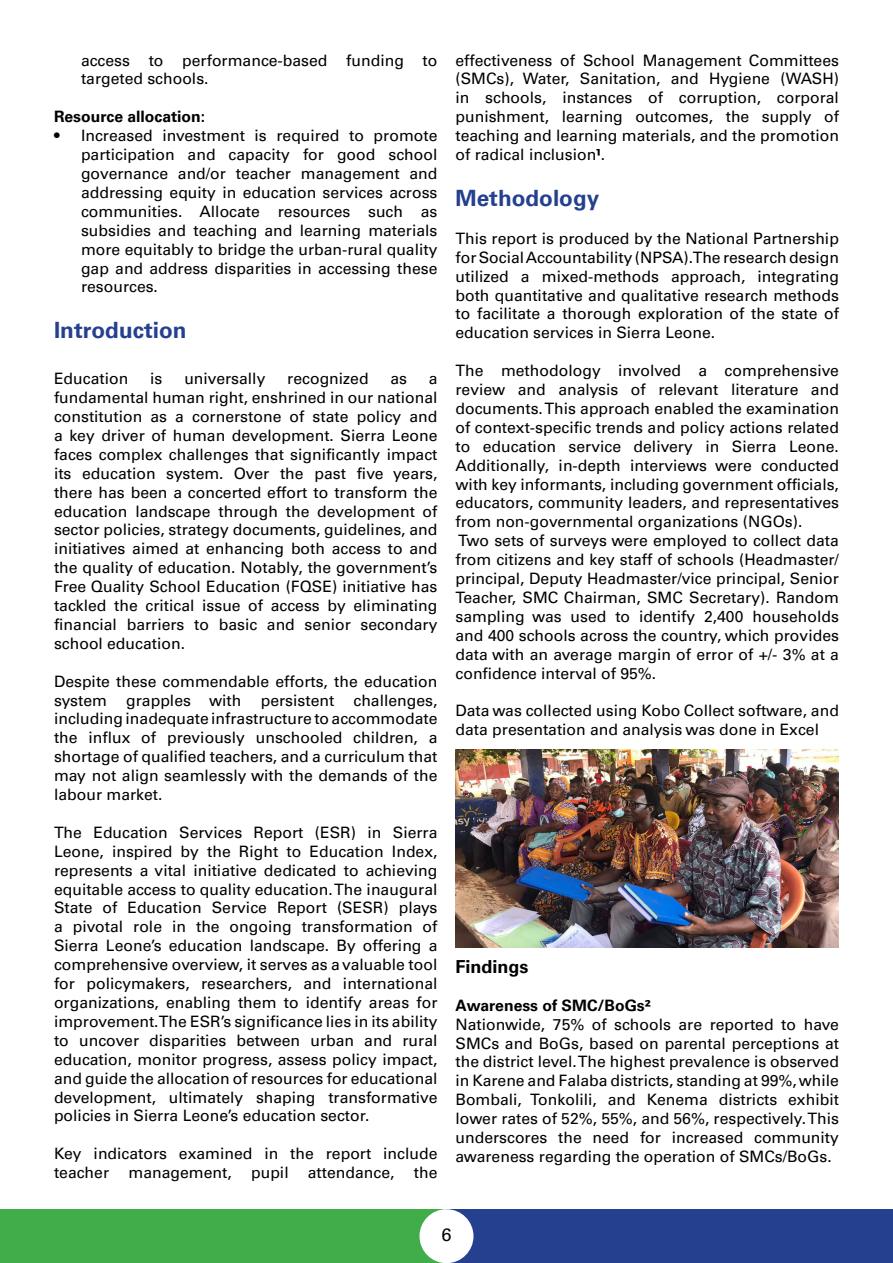
<style>
.page{position:relative;width:893px;height:1263px;background:#fff}
.page>*{position:absolute;margin:0;border:0;box-sizing:border-box;transform-origin:0 0}
.t1{font:700 22.5px "Univers";color:#25408f}
.t2{font:700 18px "Univers";color:#000}
.t3{font:18px "Univers";color:#000}
.t4{font:15.75px/18.9px "Univers";color:#000;text-align:justify}
.t5{font:700 15.75px "Univers";color:#000}
.s1{font-family:"Montserrat";font-weight:700}
.s2{font-family:"Montserrat"}
</style>
<div class="page">
<div style="left:0;top:1209px;width:446px;height:54px;background:#41ad49"></div>
<div style="left:446px;top:1209px;width:447px;height:54px;background:#25408f"></div>
<div style="left:419px;top:1209px;width:54px;height:54px;background:#fff;border-radius:50%"></div>
<img style="left:455px;top:749px;width:384px;height:198px">
<p class="t4" style="left:81px;top:51px;width:358px">access to performance-based funding to targeted schools.</p>
<p class="t5" style="left:54px;top:107px;width:153px">Resource allocation:</p>
<p class="t4" style="left:81px;top:126px;width:358px;text-indent:-27px">• Increased investment is required to promote participation and capacity for good school governance and/or teacher management and addressing equity in education services across communities. Allocate resources such as subsidies and teaching and learning materials more equitably to bridge the urban-rural quality gap and address disparities in accessing these resources.</p>
<p class="t1" style="left:54px;top:317px;width:134px">Introduction</p>
<p class="t4" style="left:54px;top:369px;width:76px">Education</p>
<p class="t4" style="left:150px;top:369px;width:14px">is</p>
<p class="t4" style="left:184px;top:369px;width:83px">universally</p>
<p class="t4" style="left:287px;top:369px;width:83px">recognized</p>
<p class="t4" style="left:390px;top:369px;width:18px">as</p>
<p class="t4" style="left:54px;top:369px;width:385px;text-indent:375px">a fundamental human right, enshrined in our national constitution as a cornerstone of state policy and a key driver of human development. Sierra Leone faces complex challenges that significantly impact its education system. Over the past five years, there has been a concerted effort to transform the education landscape through the development of sector policies, strategy documents, guidelines, and initiatives aimed at enhancing both access to and the quality of education. Notably, the government’s Free Quality School Education (FQSE) initiative has tackled the critical issue of access by eliminating financial barriers to basic and senior secondary school education.</p>
<p class="t4" style="left:54px;top:672px;width:385px">Despite these commendable efforts, the education system grapples with persistent challenges, including inadequate infrastructure to accommodate the influx of previously unschooled children, a shortage of qualified teachers, and a curriculum that may not align seamlessly with the demands of the labour market.</p>
<p class="t4" style="left:54px;top:823px;width:385px">The Education Services Report (ESR) in Sierra Leone, inspired by the Right to Education Index, represents a vital initiative dedicated to achieving equitable access to quality education. The inaugural State of Education Service Report (SESR) plays a pivotal role in the ongoing transformation of Sierra Leone’s education landscape. By offering a comprehensive overview, it serves as a valuable tool for policymakers, researchers, and international organizations, enabling them to identify areas for improvement. The ESR’s significance lies in its ability to uncover disparities between urban and rural education, monitor progress, assess policy impact, and guide the allocation of resources for educational development, ultimately shaping transformative policies in Sierra Leone’s education sector.</p>
<p class="t4" style="left:54px;top:1144px;width:385px">Key indicators examined in the report include teacher management, pupil attendance, the</p>
<p class="t4" style="left:455px;top:51px;width:385px">effectiveness of School Management Committees (SMCs), Water, Sanitation, and Hygiene (WASH) in schools, instances of corruption, corporal punishment, learning outcomes, the supply of teaching and learning materials, and the promotion of radical inclusion<span class="s1">1</span>.</p>
<p class="t1" style="left:455px;top:185px;width:145px">Methodology</p>
<p class="t4" style="left:455px;top:229px;width:385px">This report is produced by the National Partnership for Social Accountability (NPSA). The research design utilized a mixed-methods approach, integrating both quantitative and qualitative research methods to facilitate a thorough exploration of the state of education services in Sierra Leone.</p>
<p class="t4" style="left:455px;top:361px;width:385px">The methodology involved a comprehensive review and analysis of relevant literature and documents. This approach enabled the examination of context-specific trends and policy actions related to education service delivery in Sierra Leone.<br>Additionally, in-depth interviews were conducted with key informants, including government officials, educators, community leaders, and representatives from non-governmental organizations (NGOs).</p>
<p class="t4" style="left:455px;top:531px;width:385px">Two sets of surveys were employed to collect data from citizens and key staff of schools (Headmaster/ principal, Deputy Headmaster/vice principal, Senior Teacher, SMC Chairman, SMC Secretary). Random sampling was used to identify 2,400 households and 400 schools across the country, which provides data with an average margin of error of +/- 3% at a confidence interval of 95%.</p>
<p class="t4" style="left:455px;top:701px;width:385px">Data was collected using Kobo Collect software, and data presentation and analysis was done in Excel</p>
<p class="t2" style="left:455px;top:956px;width:75px">Findings</p>
<p class="t5" style="left:455px;top:996px;width:197px">Awareness of SMC/BoGs<span class="s2">2</span></p>
<p class="t4" style="left:455px;top:1014px;width:385px">Nationwide, 75% of schools are reported to have SMCs and BoGs, based on parental perceptions at the district level. The highest prevalence is observed in Karene and Falaba districts, standing at 99%, while Bombali, Tonkolili, and Kenema districts exhibit lower rates of 52%, 55%, and 56%, respectively. This underscores the need for increased community awareness regarding the operation of SMCs/BoGs.</p>
<p class="t3" style="left:441px;top:1224px;width:12px">6</p>
</div>
